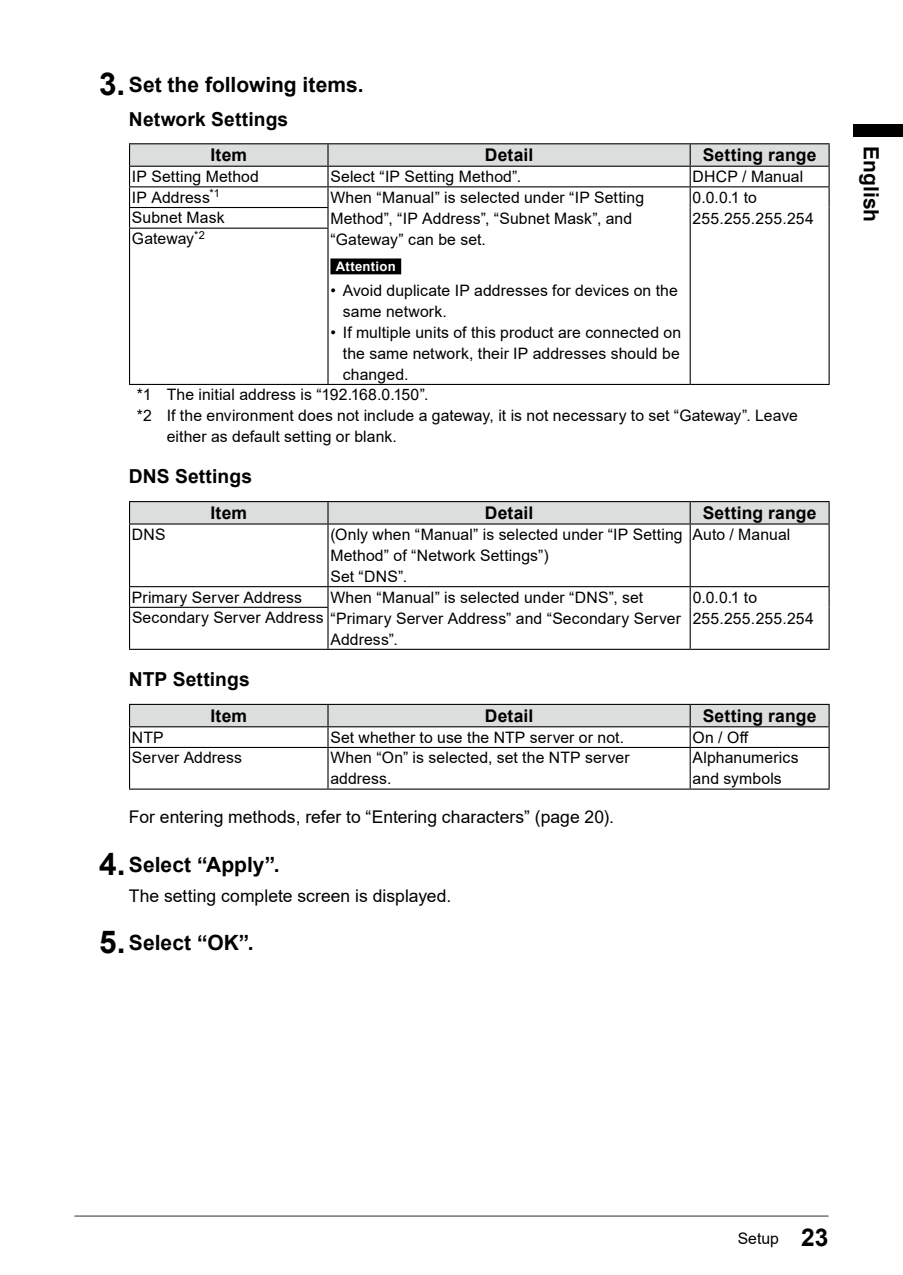
<style>
.page{position:relative;width:903px;height:1275px;background:#fff}
.page>*{position:absolute;margin:0;border:0;box-sizing:border-box;transform-origin:0 0}
.t1{font:700 21px "Arial";color:#000}
.t2{font:700 19.25px "Arial";letter-spacing:.005em;color:#000}
.t3{font:17.5px "Arial";letter-spacing:.005em;color:#000}
.t4{font:700 17.5px "Arial";letter-spacing:.01em;color:#000}
.t5{font:15.75px/21px "Arial";letter-spacing:.005em;color:#000}
.t6{font:700 13.12px "Arial";letter-spacing:.02em;color:#fff}
.s1{font-size:31.5px}
.s2{font-weight:700;font-size:24.5px}
</style>
<div class="page">
<div style="left:853px;top:124px;width:50px;height:12px;background:#000"></div>
<hr style="left:129px;top:143px;width:199px;height:1px;background:#000">
<hr style="left:328px;top:143px;width:362px;height:1px;background:#000">
<hr style="left:690px;top:143px;width:140px;height:1px;background:#000">
<hr style="left:690px;top:228px;width:1px;height:156px;background:#000">
<hr style="left:828px;top:228px;width:2px;height:156px;background:#000">
<hr style="left:129px;top:229px;width:1px;height:155px;background:#000">
<svg style="left:129px;top:144px;width:701px;height:84px"></svg>
<hr style="left:327px;top:229px;width:1px;height:155px;background:#000">
<hr style="left:328px;top:186px;width:362px;height:1px;background:#000">
<hr style="left:690px;top:186px;width:140px;height:1px;background:#000">
<hr style="left:129px;top:228px;width:199px;height:1px;background:#000">
<hr style="left:129px;top:384px;width:199px;height:1px;background:#000">
<hr style="left:328px;top:384px;width:362px;height:1px;background:#000">
<hr style="left:690px;top:384px;width:140px;height:1px;background:#000">
<div style="left:330px;top:258px;width:71px;height:16px;background:#000"></div>
<hr style="left:129px;top:525px;width:1px;height:61px;background:#000">
<svg style="left:129px;top:587px;width:1px;height:20px"></svg>
<hr style="left:129px;top:501px;width:199px;height:1px;background:#000">
<hr style="left:129px;top:523px;width:199px;height:2px;background:#000">
<hr style="left:327px;top:525px;width:1px;height:61px;background:#000">
<svg style="left:327px;top:587px;width:1px;height:20px"></svg>
<hr style="left:328px;top:501px;width:362px;height:1px;background:#000">
<hr style="left:690px;top:501px;width:140px;height:1px;background:#000">
<hr style="left:328px;top:523px;width:362px;height:2px;background:#000">
<hr style="left:690px;top:523px;width:140px;height:2px;background:#000">
<svg style="left:129px;top:502px;width:700px;height:22px;background:#d2d3d3"></svg>
<hr style="left:828px;top:502px;width:2px;height:21px;background:#000">
<hr style="left:690px;top:525px;width:1px;height:61px;background:#000">
<hr style="left:828px;top:525px;width:2px;height:61px;background:#000">
<svg style="left:690px;top:587px;width:1px;height:20px"></svg>
<hr style="left:828px;top:587px;width:2px;height:20px;background:#000">
<hr style="left:690px;top:607px;width:1px;height:42px;background:#000">
<hr style="left:828px;top:607px;width:2px;height:42px;background:#000">
<hr style="left:129px;top:608px;width:1px;height:41px;background:#000">
<hr style="left:129px;top:586px;width:199px;height:1px;background:#000">
<hr style="left:129px;top:607px;width:199px;height:1px;background:#000">
<hr style="left:327px;top:608px;width:1px;height:41px;background:#000">
<hr style="left:328px;top:586px;width:362px;height:1px;background:#000">
<hr style="left:690px;top:586px;width:140px;height:1px;background:#000">
<hr style="left:328px;top:649px;width:362px;height:1px;background:#000">
<hr style="left:690px;top:649px;width:140px;height:1px;background:#000">
<hr style="left:129px;top:649px;width:199px;height:1px;background:#000">
<hr style="left:129px;top:748px;width:1px;height:40px;background:#000">
<hr style="left:327px;top:748px;width:1px;height:40px;background:#000">
<hr style="left:690px;top:704px;width:140px;height:1px;background:#000">
<hr style="left:690px;top:726px;width:140px;height:1px;background:#000">
<hr style="left:828px;top:705px;width:2px;height:21px;background:#000">
<svg style="left:129px;top:704px;width:700px;height:43px"></svg>
<hr style="left:828px;top:727px;width:2px;height:20px;background:#000">
<hr style="left:690px;top:748px;width:1px;height:40px;background:#000">
<hr style="left:828px;top:748px;width:2px;height:40px;background:#000">
<hr style="left:129px;top:747px;width:199px;height:1px;background:#000">
<hr style="left:129px;top:788px;width:199px;height:2px;background:#000">
<hr style="left:328px;top:747px;width:362px;height:1px;background:#000">
<hr style="left:690px;top:747px;width:140px;height:1px;background:#000">
<hr style="left:328px;top:788px;width:362px;height:2px;background:#000">
<hr style="left:690px;top:788px;width:140px;height:2px;background:#000">
<hr style="left:74px;top:1215px;width:754px;height:2px;background:#595757">
<h1 class="t1" style="left:99px;top:70px;width:266px"><span class="s1">3.</span> Set the following items.</h1>
<p class="t2" style="left:129px;top:105px;width:161px">Network Settings</p>
<p class="t4" style="left:210px;top:143px;width:38px">Item</p>
<p class="t4" style="left:485px;top:143px;width:50px">Detail</p>
<p class="t4" style="left:703px;top:143px;width:115px">Setting range</p>
<p class="t5" style="left:132px;top:166px;width:129px">IP Setting Method</p>
<p class="t5" style="left:330px;top:166px;width:192px">Select “IP Setting Method”.</p>
<p class="t5" style="left:693px;top:166px;width:112px">DHCP / Manual</p>
<p class="t5" style="left:132px;top:187px;width:90px">IP Address<sup>*1</sup></p>
<p class="t5" style="left:330px;top:187px;width:315px">When “Manual” is selected under “IP Setting<br>Method”, “IP Address”, “Subnet Mask”, and “Gateway” can be set.</p>
<p class="t6" style="left:336px;top:257px;width:61px">Attention</p>
<p class="t5" style="left:343px;top:280px;width:337px;text-indent:-12px">• Avoid duplicate IP addresses for devices on the same network.</p>
<p class="t5" style="left:343px;top:322px;width:340px;text-align:justify;text-indent:-12px">• If multiple units of this product are connected on the same network, their IP addresses should be changed.</p>
<p class="t5" style="left:693px;top:187px;width:66px">0.0.0.1 to</p>
<p class="t5" style="left:132px;top:207px;width:94px">Subnet Mask</p>
<p class="t5" style="left:693px;top:208px;width:123px">255.255.255.254</p>
<p class="t5" style="left:132px;top:228px;width:75px">Gateway<sup>*2</sup></p>
<p class="t5" style="left:137px;top:384px;width:293px">*1 The initial address is “192.168.0.150”.</p>
<p class="t5" style="left:137px;top:405px;width:662px">*2 If the environment does not include a gateway, it is not necessary to set “Gateway”. Leave</p>
<p class="t5" style="left:167px;top:426px;width:232px">either as default setting or blank.</p>
<p class="t2" style="left:129px;top:463px;width:125px">DNS Settings</p>
<p class="t4" style="left:210px;top:501px;width:38px">Item</p>
<p class="t4" style="left:485px;top:501px;width:50px">Detail</p>
<p class="t4" style="left:703px;top:501px;width:115px">Setting range</p>
<p class="t5" style="left:132px;top:524px;width:35px">DNS</p>
<p class="t5" style="left:330px;top:524px;width:354px">(Only when “Manual” is selected under “IP Setting<br>Method” of “Network Settings”)<br>Set “DNS”.</p>
<p class="t5" style="left:693px;top:524px;width:99px">Auto / Manual</p>
<p class="t5" style="left:132px;top:586px;width:172px">Primary Server Address</p>
<p class="t5" style="left:330px;top:586px;width:314px">When “Manual” is selected under “DNS”, set</p>
<p class="t5" style="left:132px;top:607px;width:551px">Secondary Server Address “Primary Server Address” and “Secondary Server</p>
<p class="t5" style="left:330px;top:628px;width:69px">Address”.</p>
<p class="t5" style="left:693px;top:586px;width:123px">0.0.0.1 to<br>255.255.255.254</p>
<p class="t2" style="left:129px;top:666px;width:122px">NTP Settings</p>
<p class="t4" style="left:210px;top:703px;width:38px">Item</p>
<p class="t4" style="left:485px;top:703px;width:50px">Detail</p>
<p class="t4" style="left:703px;top:703px;width:115px">Setting range</p>
<p class="t5" style="left:132px;top:727px;width:33px">NTP</p>
<p class="t5" style="left:330px;top:727px;width:295px">Set whether to use the NTP server or not.</p>
<p class="t5" style="left:693px;top:727px;width:58px">On / Off</p>
<p class="t5" style="left:132px;top:747px;width:112px">Server Address</p>
<p class="t5" style="left:330px;top:747px;width:301px">When “On” is selected, set the NTP server address.</p>
<p class="t5" style="left:693px;top:747px;width:108px">Alphanumerics and symbols</p>
<p class="t3" style="left:129px;top:805px;width:487px">For entering methods, refer to “Entering characters” (page 20).</p>
<h1 class="t1" style="left:99px;top:849px;width:182px"><span class="s1">4.</span>Select “Apply”.</h1>
<p class="t3" style="left:129px;top:884px;width:324px">The setting complete screen is displayed.</p>
<h1 class="t1" style="left:99px;top:928px;width:156px"><span class="s1">5.</span> Select “OK”.</h1>
<h1 class="t1" style="left:886px;top:146px;width:77px;rotate:90deg">English</h1>
<p class="t5" style="left:738px;top:1228px;width:92px">Setup <span class="s2">23</span></p>
</div>
